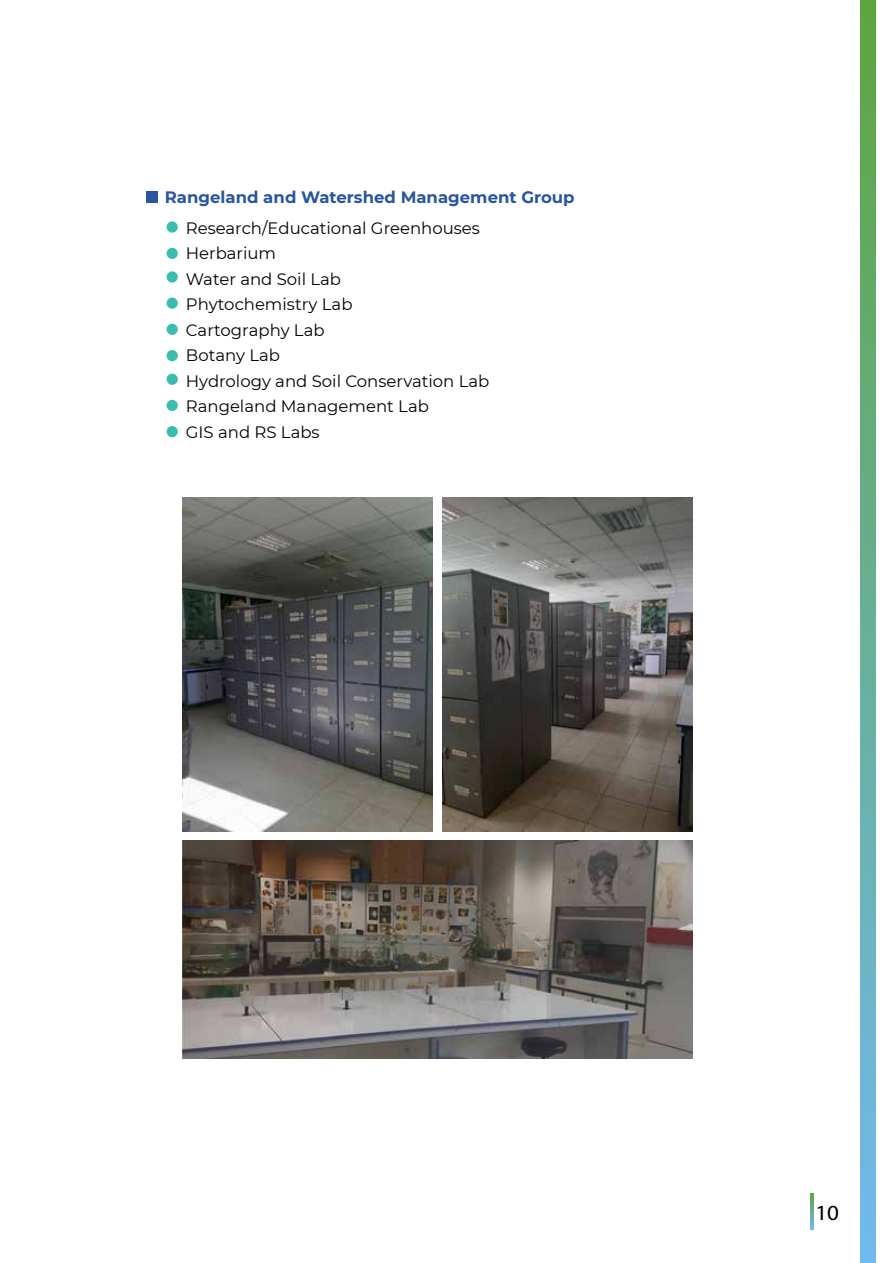
<style>
.page{position:relative;width:893px;height:1263px;background:#fff}
.page>*{position:absolute;margin:0;border:0;box-sizing:border-box;transform-origin:0 0}
.t1{font:21.6px "Myriad Pro";color:#000;scale:1.07 1}
.t2{font:16.5px/25.5px "Montserrat";color:#020202}
.t3{font:700 16.5px "Montserrat";color:#2755a0}
</style>
<div class="page">
<div style="left:146px;top:191px;width:12px;height:11px;background:#2755a0"></div>
<div style="left:167px;top:221px;width:11px;height:12px;background:#39bdaf;border-radius:50%"></div>
<div style="left:167px;top:248px;width:11px;height:11px;background:#39bdaf;border-radius:6px"></div>
<div style="left:167px;top:271px;width:11px;height:12px;background:#39bdaf;border-radius:50%"></div>
<div style="left:167px;top:298px;width:11px;height:11px;background:#39bdaf;border-radius:6px"></div>
<div style="left:167px;top:324px;width:11px;height:11px;background:#39bdaf;border-radius:50%"></div>
<div style="left:167px;top:350px;width:11px;height:11px;background:#39bdaf;border-radius:50%"></div>
<div style="left:167px;top:374px;width:11px;height:11px;background:#39bdaf;border-radius:50%"></div>
<div style="left:167px;top:400px;width:11px;height:11px;background:#39bdaf;border-radius:50%"></div>
<div style="left:167px;top:426px;width:11px;height:11px;background:#39bdaf;border-radius:50%"></div>
<svg style="left:861px;top:0;width:14px;height:1262px;background:#67af97"></svg>
<img style="left:442px;top:497px;width:250px;height:334px">
<img style="left:182px;top:497px;width:251px;height:334px">
<img style="left:182px;top:840px;width:510px;height:218px">
<svg style="left:810px;top:1193px;width:3px;height:36px"></svg>
<p class="t3" style="left:165px;top:185px;width:411px">Rangeland and Watershed Management Group</p>
<p class="t2" style="left:186px;top:214px;width:305px">Research/Educational Greenhouses<br>Herbarium<br>Water and Soil Lab<br>Phytochemistry Lab<br>Cartography Lab<br>Botany Lab<br>Hydrology and Soil Conservation Lab<br>Rangeland Management Lab<br>GIS and RS Labs</p>
<h1 class="t1" style="left:815px;top:1200px;width:24px">10</h1>
</div>
